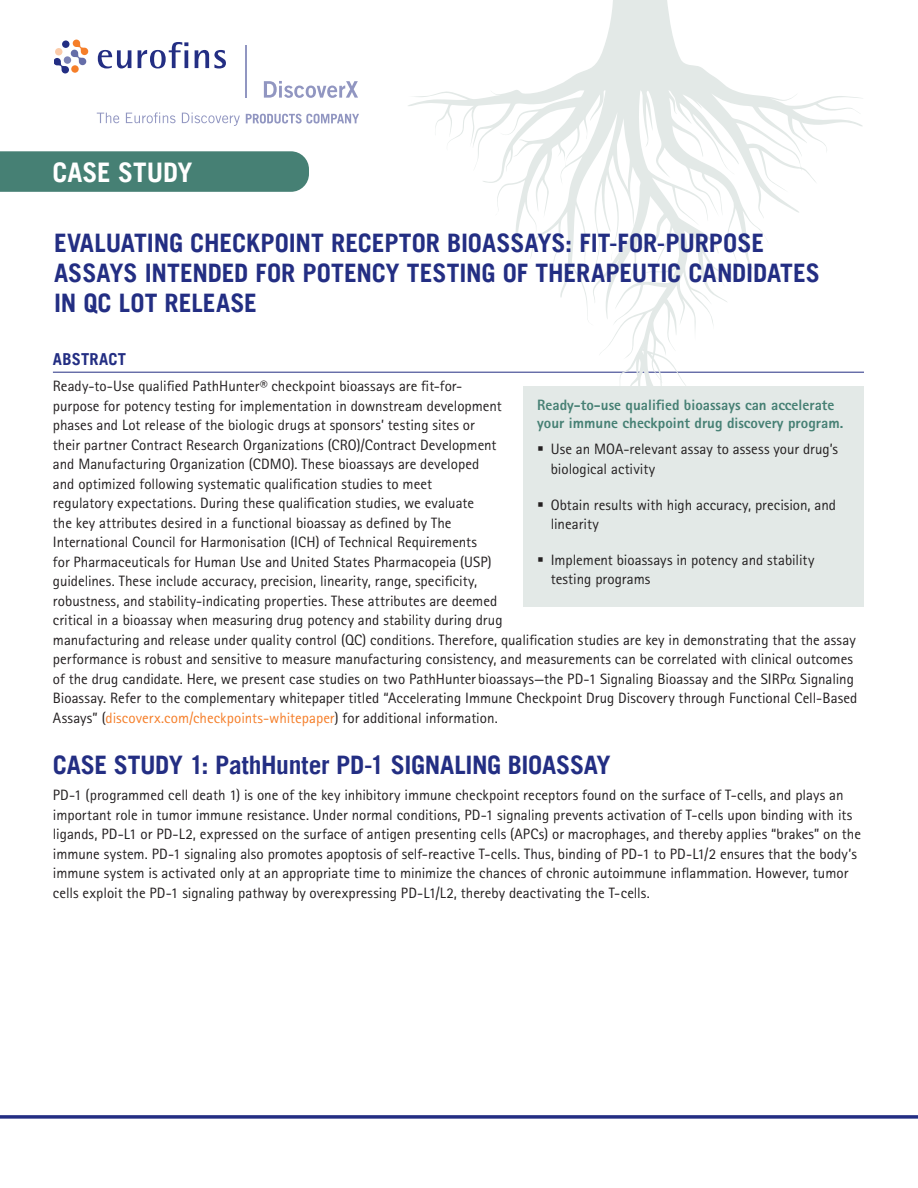
<style>
.page{position:relative;width:918px;height:1188px;background:#fff}
.page>*{position:absolute;margin:0;border:0;box-sizing:border-box;transform-origin:0 0}
.t1{font:700 27px "Trade Gothic LT";letter-spacing:-.005em;color:#fff}
.t2{font:700 25.5px/30px "Trade Gothic LT";letter-spacing:-.005em;color:#232e83}
.t3{font:700 16.5px "Trade Gothic LT";letter-spacing:.015em;color:#232e83}
.t4{font:15px/19.5px "Rotis Sans Serif Std";color:#231f20}
.t5{font:800 15px/18px "Rotis Sans Serif Std";color:#468074}
.s1{color:#f57e29}
</style>
<div class="page">
<svg style="left:97px;top:113px;width:22px;height:10px"></svg>
<svg style="left:126px;top:112px;width:50px;height:11px"></svg>
<svg style="left:182px;top:112px;width:58px;height:14px"></svg>
<svg style="left:246px;top:114px;width:113px;height:9px"></svg>
<svg style="left:54px;top:40px;width:34px;height:33px"></svg>
<div style="left:71px;top:65px;width:8px;height:8px;background:#f57e29;border-radius:50%"></div>
<div style="left:55px;top:48px;width:7px;height:7px;background:#fbcba9;border-radius:50%"></div>
<div style="left:62px;top:40px;width:8px;height:8px;background:#232e83;border-radius:50%"></div>
<svg style="left:98px;top:50px;width:33px;height:18px"></svg>
<svg style="left:138px;top:42px;width:50px;height:26px"></svg>
<svg style="left:195px;top:50px;width:31px;height:18px"></svg>
<svg style="left:264px;top:81px;width:94px;height:17px"></svg>
<hr style="left:245px;top:46px;width:1px;height:52px;background:#9196c1">
<hr style="left:0;top:1115px;width:918px;height:3px;background:#232e83">
<div style="left:0;top:151px;width:309px;height:41px;background:#468074"></div>
<hr style="left:53px;top:372px;width:811px;height:1px;background:#232e83">
<svg style="left:405px;top:0;width:459px;height:445px"></svg>
<div style="left:524px;top:386px;width:340px;height:221px;background:#e3e9e7"></div>
<h1 class="t1" style="left:53px;top:155px;width:142px">CASE STUDY</h1>
<h2 class="t2" style="left:54px;top:228px;width:768px">EVALUATING CHECKPOINT RECEPTOR BIOASSAYS: FIT-FOR-PURPOSE<br>ASSAYS INTENDED FOR POTENCY TESTING OF THERAPEUTIC CANDIDATES<br>IN QC LOT RELEASE</h2>
<p class="t3" style="left:53px;top:349px;width:75px">ABSTRACT</p>
<p class="t4" style="left:53px;top:377px;width:806px">Ready-to-Use qualified PathHunter® checkpoint bioassays are fit-for-<br>purpose for potency testing for implementation in downstream development<br>phases and Lot release of the biologic drugs at sponsors’ testing sites or<br>their partner Contract Research Organizations (CRO)/Contract Development<br>and Manufacturing Organization (CDMO). These bioassays are developed<br>and optimized following systematic qualification studies to meet<br>regulatory expectations. During these qualification studies, we evaluate<br>the key attributes desired in a functional bioassay as defined by The<br>International Council for Harmonisation (ICH) of Technical Requirements<br>for Pharmaceuticals for Human Use and United States Pharmacopeia (USP)<br>guidelines. These include accuracy, precision, linearity, range, specificity,<br>robustness, and stability-indicating properties. These attributes are deemed<br>critical in a bioassay when measuring drug potency and stability during drug<br>manufacturing and release under quality control (QC) conditions. Therefore, qualification studies are key in demonstrating that the assay performance is robust and sensitive to measure manufacturing consistency, and measurements can be correlated with clinical outcomes of the drug candidate. Here, we present case studies on two PathHunter bioassays—the PD-1 Signaling Bioassay and the SIRP Signaling Bioassay. Refer to the complementary whitepaper titled “Accelerating Immune Checkpoint Drug Discovery through Functional Cell-Based Assays” (<span class="s1">discoverx.com/checkpoints-whitepaper</span>) for additional information.</p>
<h2 class="t2" style="left:53px;top:749px;width:559px">CASE STUDY 1: PathHunter PD-1 SIGNALING BIOASSAY</h2>
<p class="t4" style="left:53px;top:785px;width:810px">PD-1 (programmed cell death 1) is one of the key inhibitory immune checkpoint receptors found on the surface of T-cells, and plays an important role in tumor immune resistance. Under normal conditions, PD-1 signaling prevents activation of T-cells upon binding with its ligands, PD-L1 or PD-L2, expressed on the surface of antigen presenting cells (APCs) or macrophages, and thereby applies “brakes” on the immune system. PD-1 signaling also promotes apoptosis of self-reactive T-cells. Thus, binding of PD-1 to PD-L1/2 ensures that the body’s immune system is activated only at an appropriate time to minimize the chances of chronic autoimmune inflammation. However, tumor cells exploit the PD-1 signaling pathway by overexpressing PD-L1/L2, thereby deactivating the T-cells.</p>
<p class="t5" style="left:537px;top:396px;width:308px">Ready-to-use qualified bioassays can accelerate your immune checkpoint drug discovery program.</p>
<p class="t4" style="left:551px;top:440px;width:289px">Use an MOA-relevant assay to assess your drug’s biological activity</p>
<p class="t4" style="left:551px;top:495px;width:287px">Obtain results with high accuracy, precision, and linearity</p>
<p class="t4" style="left:551px;top:550px;width:265px">Implement bioassays in potency and stability testing programs</p>
</div>
